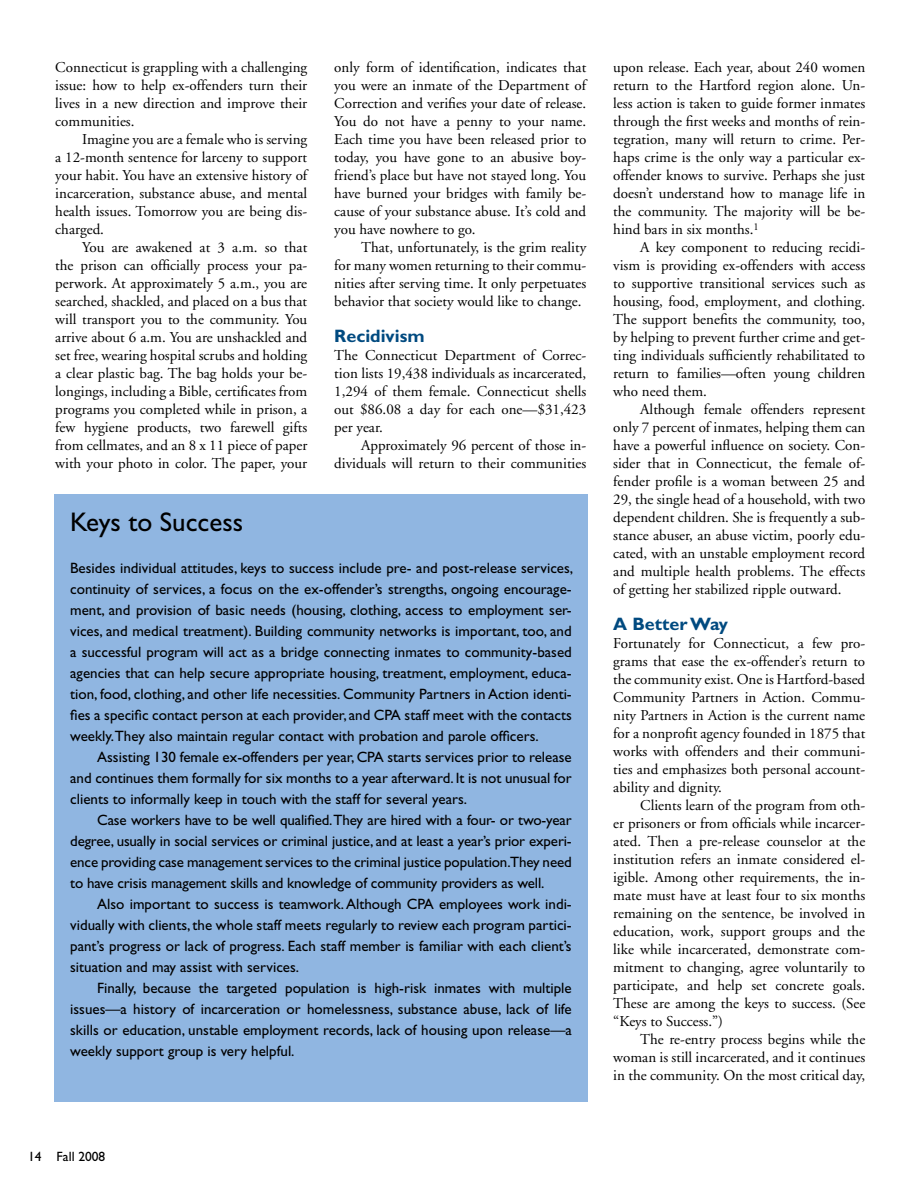
<style>
.page{position:relative;width:918px;height:1188px;background:#fff}
.page>*{position:absolute;margin:0;border:0;box-sizing:border-box;transform-origin:0 0}
.t1{font:27px "Gill Sans";color:#000}
.t2{font:700 18px "Gill Sans";color:#004a80}
.t3{font:15px/18px "Adobe Garamond";color:#000;text-align:justify}
.t4{font:15px/21px "Gill Sans";color:#000;text-align:justify}
.t5{font:13.5px "Gill Sans";color:#000}
</style>
<div class="page">
<div style="left:54px;top:495px;width:534px;height:607px;background:#90b6e1"></div>
<p class="t3" style="left:55px;top:59px;width:254px">Connecticut is grappling with a challenging issue: how to help ex-offenders turn their lives in a new direction and improve their communities.</p>
<p class="t3" style="left:55px;top:131px;width:254px;text-indent:27px">Imagine you are a female who is serving a 12-month sentence for larceny to support your habit. You have an extensive history of incarceration, substance abuse, and mental health issues. Tomorrow you are being dis&shy;charged.</p>
<p class="t3" style="left:55px;top:239px;width:254px;text-indent:27px">You are awakened at 3 a.m. so that the prison can officially process your pa&shy;perwork. At approximately 5 a.m., you are searched, shackled, and placed on a bus that will transport you to the community. You arrive about 6 a.m. You are unshackled and set free, wearing hospital scrubs and holding a clear plastic bag. The bag holds your be&shy;longings, including a Bible, certificates from programs you completed while in prison, a few hygiene products, two farewell gifts from cellmates, and an 8 x 11 piece of paper with your photo in color. The paper, your</p>
<p class="t3" style="left:334px;top:59px;width:254px">only form of identification, indicates that you were an inmate of the Department of Correction and verifies your date of release.<br>You do not have a penny to your name.<br>Each time you have been released prior to today, you have gone to an abusive boy&shy;friend’s place but have not stayed long. You have burned your bridges with family be&shy;cause of your substance abuse. It’s cold and you have nowhere to go.</p>
<p class="t3" style="left:334px;top:239px;width:254px;text-indent:27px">That, unfortunately, is the grim reality for many women returning to their commu&shy;nities after serving time. It only perpetuates behavior that society would like to change.</p>
<p class="t2" style="left:334px;top:325px;width:92px">Recidivism</p>
<p class="t3" style="left:334px;top:347px;width:254px">The Connecticut Department of Correc&shy;tion lists 19,438 individuals as incarcerated, 1,294 of them female. Connecticut shells out $86.08 a day for each one—$31,423 per year.</p>
<p class="t3" style="left:334px;top:437px;width:254px;text-align:right">Approximately 96 percent of those in&shy;dividuals will return to their communities</p>
<h1 class="t1" style="left:70px;top:506px;width:174px">Keys to Success</h1>
<p class="t4" style="left:70px;top:558px;width:505px">Besides individual attitudes, keys to success include pre- and post-release services, continuity of services, a focus on the ex-offender’s strengths, ongoing encourage&shy;ment, and provision of basic needs (housing, clothing, access to employment ser&shy;vices, and medical treatment). Building community networks is important, too, and a successful program will act as a bridge connecting inmates to community-based agencies that can help secure appropriate housing, treatment, employment, educa&shy;tion, food, clothing, and other life necessities. Community Partners in Action identi&shy;fies a specific contact person at each provider, and CPA staff meet with the contacts weekly.They also maintain regular contact with probation and parole officers.</p>
<p class="t4" style="left:70px;top:747px;width:503px;text-indent:27px">Assisting 130 female ex-offenders per year, CPA starts services prior to release and continues them formally for six months to a year afterward. It is not unusual for clients to informally keep in touch with the staff for several years.</p>
<p class="t4" style="left:70px;top:810px;width:503px;text-indent:27px">Case workers have to be well qualified. They are hired with a four- or two-year degree, usually in social services or criminal justice, and at least a year’s prior experi&shy;ence providing case management services to the criminal justice population.They need to have crisis management skills and knowledge of community providers as well.</p>
<p class="t4" style="left:70px;top:894px;width:503px;text-indent:27px">Also important to success is teamwork. Although CPA employees work indi&shy;vidually with clients, the whole staff meets regularly to review each program partici&shy;pant’s progress or lack of progress. Each staff member is familiar with each client’s situation and may assist with services.</p>
<p class="t4" style="left:70px;top:978px;width:503px;text-indent:27px">Finally, because the targeted population is high-risk inmates with multiple issues—a history of incarceration or homelessness, substance abuse, lack of life skills or education, unstable employment records, lack of housing upon release—a weekly support group is very helpful.</p>
<p class="t3" style="left:613px;top:59px;width:254px">upon release. Each year, about 240 women return to the Hartford region alone. Un&shy;less action is taken to guide former inmates through the first weeks and months of rein&shy;tegration, many will return to crime. Per&shy;haps crime is the only way a particular ex&shy;offender knows to survive. Perhaps she just doesn’t understand how to manage life in the community. The majority will be be&shy;hind bars in six months.<sup>1</sup></p>
<p class="t3" style="left:613px;top:239px;width:254px;text-indent:27px">A key component to reducing recidi&shy;vism is providing ex-offenders with access to supportive transitional services such as housing, food, employment, and clothing.<br>The support benefits the community, too, by helping to prevent further crime and get&shy;ting individuals sufficiently rehabilitated to return to families—often young children who need them.</p>
<p class="t3" style="left:613px;top:401px;width:254px;text-indent:27px">Although female offenders represent only 7 percent of inmates, helping them can have a powerful influence on society. Con&shy;sider that in Connecticut, the female of&shy;fender profile is a woman between 25 and 29, the single head of a household, with two dependent children. She is frequently a sub&shy;stance abuser, an abuse victim, poorly edu&shy;cated, with an unstable employment record and multiple health problems. The effects of getting her stabilized ripple outward.</p>
<p class="t2" style="left:613px;top:613px;width:116px">A Better Way</p>
<p class="t3" style="left:613px;top:635px;width:254px">Fortunately for Connecticut, a few pro&shy;grams that ease the ex-offender’s return to the community exist. One is Hartford-based Community Partners in Action. Commu&shy;nity Partners in Action is the current name for a nonprofit agency founded in 1875 that works with offenders and their communi&shy;ties and emphasizes both personal account&shy;ability and dignity.</p>
<p class="t3" style="left:613px;top:797px;width:254px;text-indent:27px">Clients learn of the program from oth&shy;er prisoners or from officials while incarcer&shy;ated. Then a pre-release counselor at the institution refers an inmate considered el&shy;igible. Among other requirements, the in&shy;mate must have at least four to six months remaining on the sentence, be involved in education, work, support groups and the like while incarcerated, demonstrate com&shy;mitment to changing, agree voluntarily to participate, and help set concrete goals.<br>These are among the keys to success. (See “Keys to Success.”)</p>
<p class="t3" style="left:613px;top:1031px;width:254px;text-indent:27px">The re-entry process begins while the woman is still incarcerated, and it continues in the community. On the most critical day,</p>
<p class="t5" style="left:28px;top:1149px;width:79px">14 Fall 2008</p>
</div>
